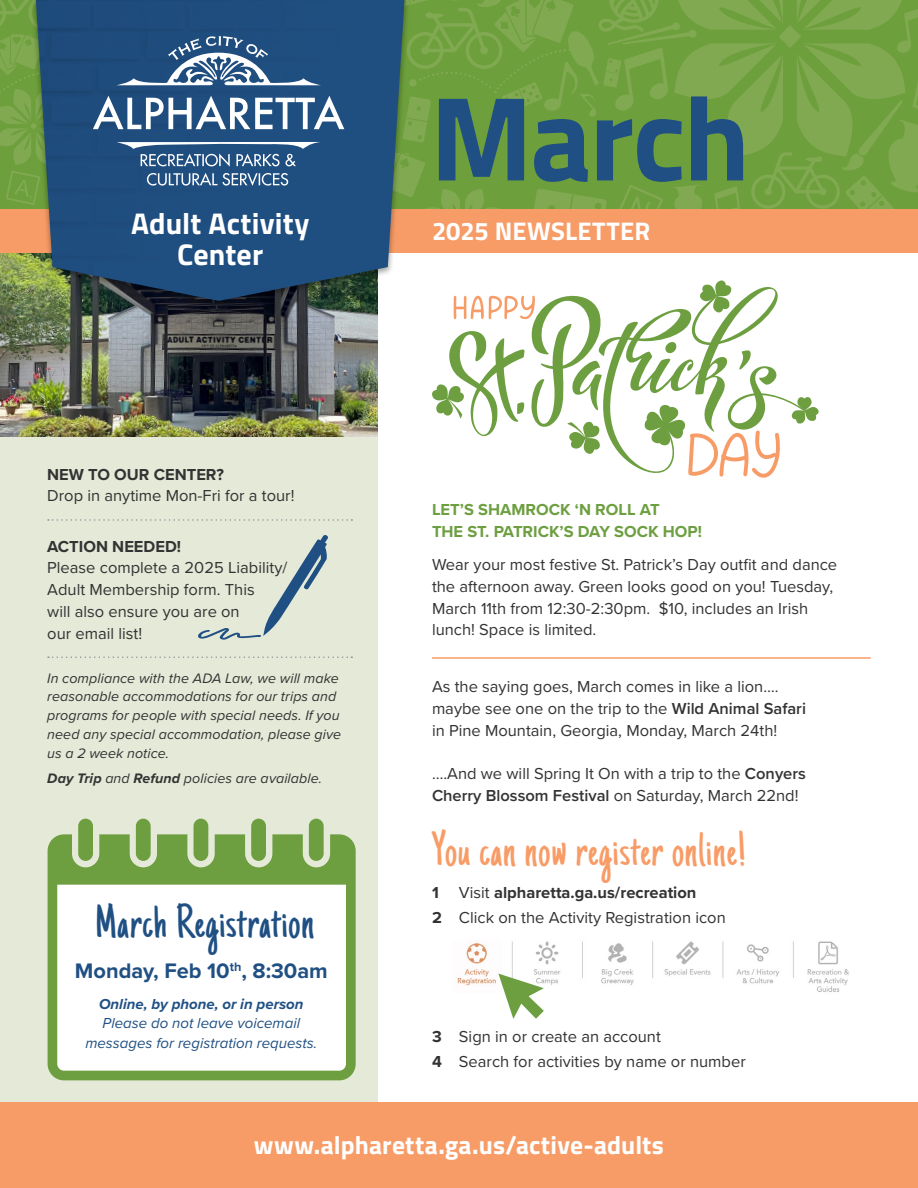
<style>
.page{position:relative;width:918px;height:1188px;background:#fff}
.page>*{position:absolute;margin:0;border:0;box-sizing:border-box;transform-origin:0 0}
.t1{font:700 120px "Titillium Web";letter-spacing:-.02em;color:#205083}
.t2{font:48px "Just Another Hand";letter-spacing:.02em;color:#f89c67}
.t3{font:48px "Just Another Hand";letter-spacing:.02em;color:#205083}
.t4{font:700 30px/31.5px "Titillium Web";letter-spacing:.005em;color:#fff;text-align:center}
.t5{font:700 25.5px "Titillium Web";letter-spacing:.005em;color:#fff}
.t6{font:700 21.75px "Proxima Nova";color:#205083}
.t7{font:16.5px/21.8px "Proxima Nova";color:#333}
.t8{font:700 16.5px/21.8px "Proxima Nova";color:#6d9f41}
.t9{font:700 16.5px "Proxima Nova";color:#333}
.t10{font:italic 15px/19.5px "Proxima Nova";color:#205083;text-align:center}
.t11{font:italic 700 15px "Proxima Nova";color:#205083}
.t12{font:italic 14.25px/18.8px "Proxima Nova";letter-spacing:.005em;color:#333}
.s1{font-weight:700}
.s2{font-weight:600}
</style>
<div class="page">
<div style="left:0;top:225px;width:378px;height:879px;background:#e4e9d8"></div>
<img style="left:0;top:253px;width:378px;height:184px">
<svg style="left:410px;top:0;width:508px;height:209px"></svg>
<div style="left:0;top:209px;width:918px;height:44px;background:#f89c67"></div>
<svg style="left:198px;top:535px;width:130px;height:105px"></svg>
<svg style="left:48px;top:519px;width:304px;height:2px"></svg>
<svg style="left:48px;top:656px;width:304px;height:2px"></svg>
<div style="left:31px;top:0;width:379px;height:309px;background:#000;opacity:.35"></div>
<img style="left:36px;top:0;width:368px;height:301px">
<svg style="left:0;top:0;width:344px;height:209px"></svg>
<div style="left:0;top:1102px;width:918px;height:86px;background:#f89c67"></div>
<svg style="left:48px;top:819px;width:308px;height:261px;fill:#6d9f41"></svg>
<div style="left:57px;top:885px;width:289px;height:186px;background:#fff"></div>
<img style="left:457px;top:941px;width:392px;height:51px">
<svg style="left:498px;top:974px;width:46px;height:45px"></svg>
<svg style="left:449px;top:287px;width:343px;height:184px"></svg>
<svg style="left:665px;top:342px;width:13px;height:13px"></svg>
<svg style="left:517px;top:402px;width:7px;height:12px"></svg>
<svg style="left:644px;top:404px;width:136px;height:74px"></svg>
<svg style="left:700px;top:280px;width:32px;height:33px"></svg>
<svg style="left:432px;top:384px;width:33px;height:35px"></svg>
<svg style="left:567px;top:421px;width:34px;height:34px"></svg>
<svg style="left:792px;top:397px;width:27px;height:27px"></svg>
<hr style="left:432px;top:657px;width:439px;height:2px;background:#f89c67">
<h3 class="t4" style="left:131px;top:206px;width:180px">Adult Activity<br>Center</h3>
<p class="t9" style="left:47px;top:462px;width:178px">NEW TO OUR CENTER?</p>
<p class="t7" style="left:47px;top:484px;width:249px">Drop in anytime Mon-Fri for a tour!</p>
<p class="t9" style="left:47px;top:534px;width:135px">ACTION NEEDED!</p>
<p class="t7" style="left:47px;top:556px;width:242px">Please complete a 2025 Liability/<br>Adult Membership form. This<br>will also ensure you are on<br>our email list!</p>
<p class="t12" style="left:47px;top:668px;width:295px">In compliance with the ADA Law, we will make reasonable accommodations for our trips and programs for people with special needs. If you need any special accommodation, please give us a 2 week notice.</p>
<p class="t12" style="left:47px;top:768px;width:276px"><span class="s1">Day Trip</span> and <span class="s1">Refund</span> policies are available.</p>
<h2 class="t3" style="left:95px;top:894px;width:221px">March Registration</h2>
<h3 class="t6" style="left:75px;top:955px;width:254px">Monday, Feb 10<sup>th</sup>, 8:30am</h3>
<p class="t11" style="left:99px;top:993px;width:206px">Online, by phone, or in person</p>
<p class="t10" style="left:85px;top:1013px;width:234px">Please do not leave voicemail messages for registration requests.</p>
<h1 class="t1" style="left:430px;top:47px;width:321px">March</h1>
<h3 class="t5" style="left:432px;top:211px;width:220px">2025 NEWSLETTER</h3>
<p class="t8" style="left:432px;top:498px;width:272px">LET’S SHAMROCK ‘N ROLL AT<br>THE ST. PATRICK’S DAY SOCK HOP!</p>
<p class="t7" style="left:432px;top:553px;width:407px">Wear your most festive St. Patrick’s Day outfit and dance the afternoon away. Green looks good on you! Tuesday, March 11th from 12:30-2:30pm. $10, includes an Irish lunch! Space is limited.</p>
<p class="t7" style="left:432px;top:675px;width:376px">As the saying goes, March comes in like a lion…. maybe see one on the trip to the <span class="s2">Wild Animal Safari </span>in Pine Mountain, Georgia, Monday, March 24th!</p>
<p class="t7" style="left:432px;top:762px;width:376px">….And we will Spring It On with a trip to the <span class="s2">Conyers<br>Cherry Blossom Festival</span> on Saturday, March 22nd!</p>
<h2 class="t2" style="left:432px;top:822px;width:315px">You can now register online!</h2>
<p class="t7" style="left:432px;top:879px;width:295px;line-height:25.5px"><span class="s1">1</span> Visit <span class="s1">alpharetta.ga.us/recreation<br>2</span> Click on the Activity Registration icon</p>
<p class="t7" style="left:432px;top:1023px;width:315px;line-height:25.5px"><span class="s1">3</span> Sign in or create an account<br><span class="s1">4</span> Search for activities by name or number</p>
<h3 class="t5" style="left:254px;top:1126px;width:412px">www.alpharetta.ga.us/active-adults</h3>
</div>
